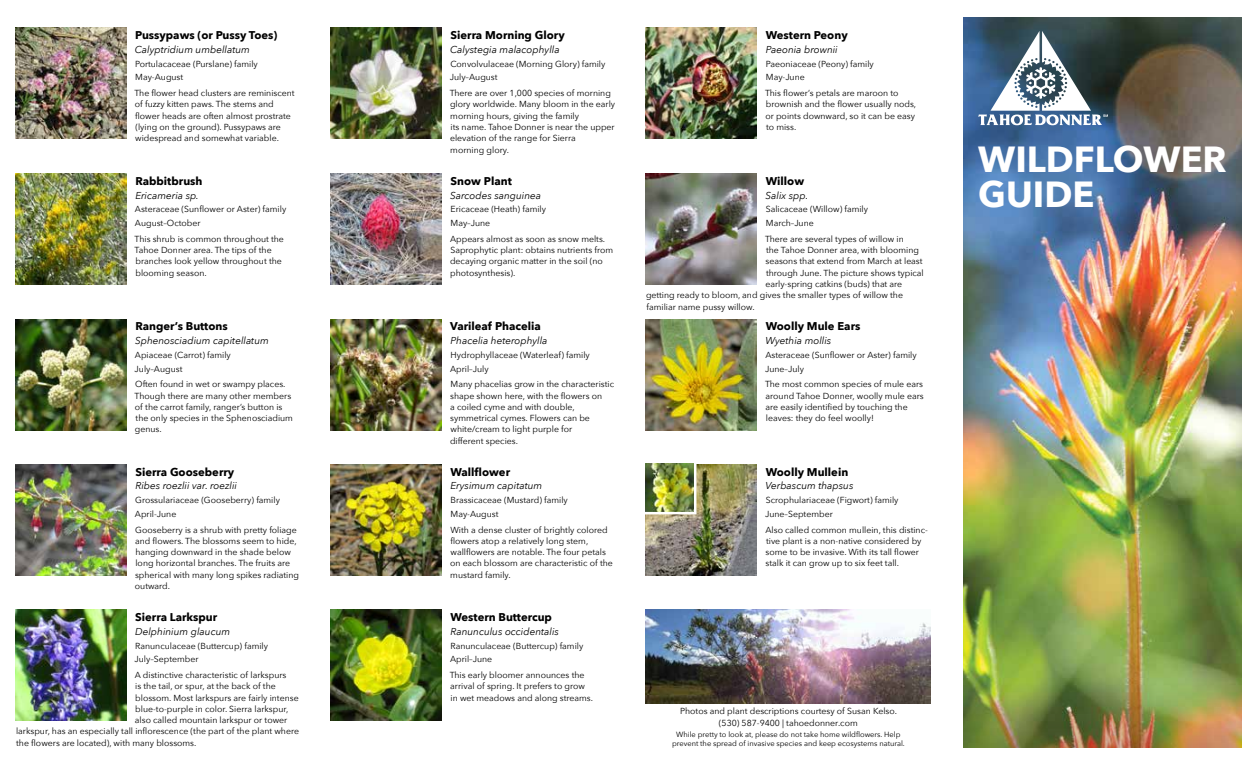
<style>
.page{position:relative;width:1260px;height:765px;background:#fff}
.page>*{position:absolute;margin:0;border:0;box-sizing:border-box;transform-origin:0 0}
.t1{font:700 36.25px/35px "Avenir Next";color:#fff}
.t2{font:700 11.25px "Avenir Next";color:#000}
.t3{font:italic 10px "Avenir Next";color:#000}
.t4{font:8.75px/11.2px "Avenir Next";color:#000}
.t5{font:7.5px/8.8px "Avenir Next";color:#000;text-align:center}
</style>
<div class="page">
<img style="left:963px;top:17px;width:279px;height:664px">
<img style="left:963px;top:681px;width:279px;height:67px">
<img style="left:15px;top:610px;width:111px;height:111px">
<img style="left:646px;top:610px;width:285px;height:93px">
<img style="left:331px;top:28px;width:111px;height:111px">
<img style="left:331px;top:174px;width:111px;height:111px">
<img style="left:331px;top:319px;width:111px;height:111px">
<img style="left:331px;top:610px;width:111px;height:111px">
<img style="left:646px;top:464px;width:111px;height:111px">
<img style="left:646px;top:464px;width:47px;height:47px">
<img style="left:646px;top:174px;width:111px;height:111px">
<img style="left:646px;top:28px;width:111px;height:111px">
<img style="left:646px;top:319px;width:111px;height:111px">
<svg style="left:978px;top:31px;width:130px;height:94px"></svg>
<img style="left:15px;top:28px;width:111px;height:111px">
<img style="left:15px;top:464px;width:111px;height:111px">
<img style="left:331px;top:464px;width:111px;height:111px">
<img style="left:15px;top:174px;width:111px;height:111px">
<img style="left:15px;top:319px;width:111px;height:111px">
<div style="left:642px;top:459px;width:54px;height:55px;border:2px solid #fff"></div>
<p class="t2" style="left:135px;top:26px;width:144px">Pussypaws (or Pussy Toes)</p>
<p class="t3" style="left:135px;top:41px;width:117px">Calyptridium umbellatum</p>
<p class="t4" style="left:135px;top:56px;width:124px;line-height:13.8px">Portulacaceae (Purslane) family<br>May-August</p>
<p class="t4" style="left:134px;top:87px;width:162px">The flower head clusters are reminiscent of fuzzy kitten paws. The stems and flower heads are often almost prostrate (lying on the ground). Pussypaws are widespread and somewhat variable.</p>
<p class="t2" style="left:135px;top:171px;width:69px">Rabbitbrush</p>
<p class="t3" style="left:135px;top:187px;width:65px">Ericameria sp.</p>
<p class="t4" style="left:135px;top:202px;width:153px;line-height:13.8px">Asteraceae (Sunflower or Aster) family<br>August–October</p>
<p class="t4" style="left:135px;top:233px;width:151px">This shrub is common throughout the<br>Tahoe Donner area. The tips of the branches look yellow throughout the blooming season.</p>
<p class="t2" style="left:135px;top:317px;width:94px">Ranger’s Buttons</p>
<p class="t3" style="left:135px;top:332px;width:135px">Sphenosciadium capitellatum</p>
<p class="t4" style="left:135px;top:348px;width:98px;line-height:13.8px">Apiaceae (Carrot) family<br>July–August</p>
<p class="t4" style="left:135px;top:378px;width:160px">Often found in wet or swampy places.<br>Though there are many other members of the carrot family, ranger’s button is the only species in the Sphenosciadium genus.</p>
<p class="t2" style="left:135px;top:462px;width:100px">Sierra Gooseberry</p>
<p class="t3" style="left:135px;top:478px;width:103px">Ribes roezlii var. roezlii</p>
<p class="t4" style="left:135px;top:493px;width:147px;line-height:13.8px">Grossulariaceae (Gooseberry) family<br>April-June</p>
<p class="t4" style="left:135px;top:524px;width:166px">Gooseberry is a shrub with pretty foliage and flowers. The blossoms seem to hide, hanging downward in the shade below long horizontal branches. The fruits are spherical with many long spikes radiating outward.</p>
<p class="t2" style="left:135px;top:607px;width:84px">Sierra Larkspur</p>
<p class="t3" style="left:135px;top:623px;width:96px">Delphinium glaucum</p>
<p class="t4" style="left:134px;top:638px;width:135px;line-height:13.8px">Ranunculaceae (Buttercup) family<br>July–September</p>
<p class="t4" style="left:135px;top:669px;width:153px">A distinctive characteristic of larkspurs</p>
<p class="t4" style="left:135px;top:680px;width:142px">is the tail, or spur, at the back of the</p>
<p class="t4" style="left:135px;top:692px;width:165px">blossom. Most larkspurs are fairly intense</p>
<p class="t4" style="left:135px;top:703px;width:155px">blue-to-purple in color. Sierra larkspur,</p>
<p class="t4" style="left:135px;top:714px;width:154px">also called mountain larkspur or tower</p>
<p class="t4" style="left:16px;top:725px;width:284px">larkspur, has an especially tall inflorescence (the part of the plant where</p>
<p class="t4" style="left:16px;top:737px;width:182px">the flowers are located), with many blossoms.</p>
<p class="t2" style="left:451px;top:26px;width:116px">Sierra Morning Glory</p>
<p class="t3" style="left:450px;top:41px;width:111px">Calystegia malacophylla</p>
<p class="t4" style="left:450px;top:56px;width:157px;line-height:13.8px">Convolvulaceae (Morning Glory) family<br>July–August</p>
<p class="t4" style="left:450px;top:87px;width:167px">There are over 1,000 species of morning glory worldwide. Many bloom in the early morning hours, giving the family<br>its name. Tahoe Donner is near the upper elevation of the range for Sierra<br>morning glory.</p>
<p class="t2" style="left:451px;top:171px;width:63px">Snow Plant</p>
<p class="t3" style="left:450px;top:187px;width:92px">Sarcodes sanguinea</p>
<p class="t4" style="left:451px;top:202px;width:97px;line-height:13.8px">Ericaceae (Heath) family<br>May–June</p>
<p class="t4" style="left:450px;top:233px;width:165px">Appears almost as soon as snow melts.<br>Saprophytic plant: obtains nutrients from decaying organic matter in the soil (no photosynthesis).</p>
<p class="t2" style="left:450px;top:317px;width:92px">Varileaf Phacelia</p>
<p class="t3" style="left:451px;top:332px;width:99px">Phacelia heterophylla</p>
<p class="t4" style="left:450px;top:348px;width:141px;line-height:13.8px">Hydrophyllaceae (Waterleaf) family<br>April–July</p>
<p class="t4" style="left:450px;top:378px;width:166px">Many phacelias grow in the characteristic shape shown here, with the flowers on<br>a coiled cyme and with double, symmetrical cymes. Flowers can be white/cream to light purple for<br>different species.</p>
<p class="t2" style="left:450px;top:462px;width:61px">Wallflower</p>
<p class="t3" style="left:451px;top:478px;width:93px">Erysimum capitatum</p>
<p class="t4" style="left:451px;top:493px;width:119px;line-height:13.8px">Brassicaceae (Mustard) family<br>May-August</p>
<p class="t4" style="left:450px;top:524px;width:164px">With a dense cluster of brightly colored flowers atop a relatively long stem, wallflowers are notable. The four petals on each blossom are characteristic of the mustard family.</p>
<p class="t2" style="left:450px;top:607px;width:103px">Western Buttercup</p>
<p class="t3" style="left:451px;top:623px;width:110px">Ranunculus occidentalis</p>
<p class="t4" style="left:450px;top:638px;width:135px;line-height:13.8px">Ranunculaceae (Buttercup) family<br>April–June</p>
<p class="t4" style="left:450px;top:669px;width:145px">This early bloomer announces the arrival of spring. It prefers to grow in wet meadows and along streams.</p>
<p class="t2" style="left:766px;top:26px;width:83px">Western Peony</p>
<p class="t3" style="left:766px;top:41px;width:73px">Paeonia brownii</p>
<p class="t4" style="left:766px;top:56px;width:109px;line-height:13.8px">Paeoniaceae (Peony) family<br>May-June</p>
<p class="t4" style="left:765px;top:87px;width:153px">This flower’s petals are maroon to brownish and the flower usually nods, or points downward, so it can be easy to miss.</p>
<p class="t2" style="left:766px;top:171px;width:40px">Willow</p>
<p class="t3" style="left:766px;top:187px;width:44px">Salix spp.</p>
<p class="t4" style="left:766px;top:202px;width:104px;line-height:13.8px">Salicaceae (Willow) family<br>March–June</p>
<p class="t4" style="left:765px;top:233px;width:140px">There are several types of willow in</p>
<p class="t4" style="left:766px;top:244px;width:155px">the Tahoe Donner area, with blooming</p>
<p class="t4" style="left:766px;top:255px;width:159px">seasons that extend from March at least</p>
<p class="t4" style="left:766px;top:267px;width:159px">through June. The picture shows typical</p>
<p class="t4" style="left:765px;top:278px;width:138px">early-spring catkins (buds) that are</p>
<p class="t4" style="left:646px;top:289px;width:259px">getting ready to bloom, and gives the smaller types of willow the</p>
<p class="t4" style="left:647px;top:300px;width:110px">familiar name pussy willow.</p>
<p class="t2" style="left:766px;top:317px;width:96px">Woolly Mule Ears</p>
<p class="t3" style="left:766px;top:332px;width:67px">Wyethia mollis</p>
<p class="t4" style="left:765px;top:348px;width:153px;line-height:13.8px">Asteraceae (Sunflower or Aster) family<br>June–July</p>
<p class="t4" style="left:765px;top:378px;width:160px">The most common species of mule ears around Tahoe Donner, woolly mule ears are easily identified by touching the leaves: they do feel woolly!</p>
<p class="t2" style="left:766px;top:462px;width:84px">Woolly Mullein</p>
<p class="t3" style="left:765px;top:478px;width:90px">Verbascum thapsus</p>
<p class="t4" style="left:765px;top:493px;width:135px;line-height:13.8px">Scrophulariaceae (Figwort) family<br>June–September</p>
<p class="t4" style="left:765px;top:524px;width:164px">Also called common mullein, this distinc&shy;tive plant is a non-native considered by some to be invasive. With its tall flower stalk it can grow up to six feet tall.</p>
<p class="t4" style="left:680px;top:705px;width:218px;text-align:center">Photos and plant descriptions courtesy of Susan Kelso. (530) 587-9400 | tahoedonner.com</p>
<p class="t5" style="left:672px;top:730px;width:234px">While pretty to look at, please do not take home wildflowers. Help prevent the spread of invasive species and keep ecosystems natural.</p>
<h1 class="t1" style="left:978px;top:141px;width:250px">WILDFLOWER<br>GUIDE</h1>
</div>
